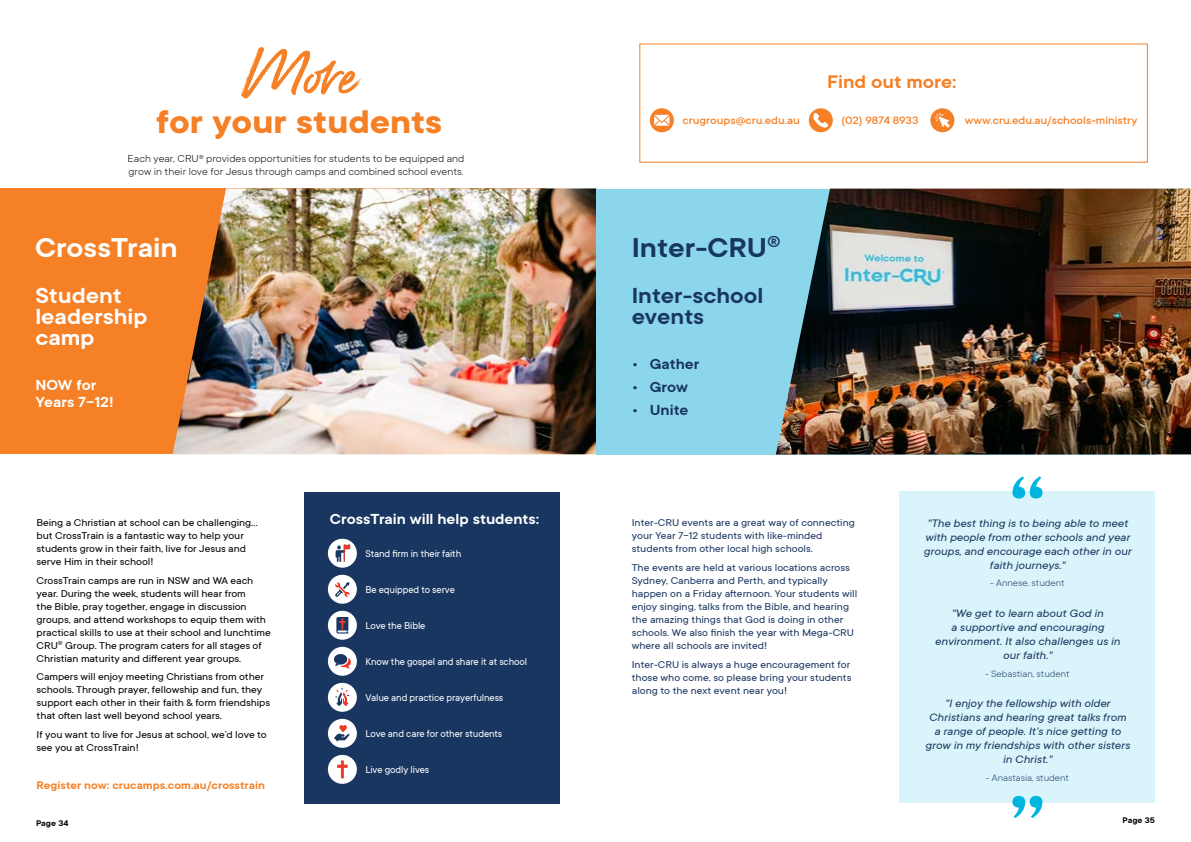
<style>
.page{position:relative;width:1191px;height:842px;background:#fff}
.page>*{position:absolute;margin:0;border:0;box-sizing:border-box;transform-origin:0 0}
.t1{font:117px "TT Commons";color:#00b6de;scale:1.09 1}
.t2{font:60px "Gotcha";color:#f58025;scale:1.09 1}
.t3{font:700 36px "TT Commons";color:#f58025;scale:1.09 1}
.t4{font:600 30px "TT Commons";color:#fff;scale:1.09 1}
.t5{font:600 30px "TT Commons";color:#193661;scale:1.09 1}
.t6{font:600 24px/21px "TT Commons";color:#fff;scale:1.09 1}
.t7{font:600 24px/21px "TT Commons";color:#193661;scale:1.09 1}
.t8{font:600 20px "TT Commons";color:#f58025;scale:1.09 1}
.t9{font:600 16px/17px "TT Commons";color:#fff;scale:1.09 1}
.t10{font:600 16px "TT Commons";color:#193661;scale:1.09 1}
.t11{font:italic 12px/14px "TT Commons";color:#193661;text-align:center;scale:1.09 1}
.t12{font:500 12px "TT Commons";color:#f58025;scale:1.09 1}
.t13{font:600 12px "TT Commons";color:#f58025;scale:1.09 1}
.t14{font:11px/13px "TT Commons";letter-spacing:-.005em;color:#000;scale:1.09 1}
.t15{font:11px/13px "TT Commons";color:#193661;scale:1.09 1}
.t16{font:11px "TT Commons";letter-spacing:-.01em;color:#fff}
.t17{font:300 11px/13px "TT Commons";color:#000;scale:1.09 1}
.t18{font:300 10px "TT Commons";color:#193661;scale:1.09 1}
.t19{font:600 9px "TT Commons";color:#000;scale:1.09 1}
</style>
<div class="page">
<div style="left:0;top:188px;width:545px;height:266px;background:#f58025"></div>
<img style="left:173px;top:188px;width:423px;height:266px">
<div style="left:304px;top:492px;width:256px;height:312px;background:#193661"></div>
<div style="left:328px;top:611px;width:29px;height:29px;background:#fff;border-radius:50%"></div>
<svg style="left:336px;top:617px;width:12px;height:16px"></svg>
<div style="left:328px;top:647px;width:29px;height:29px;background:#fff;border-radius:50%"></div>
<svg style="left:334px;top:654px;width:17px;height:14px"></svg>
<div style="left:328px;top:575px;width:29px;height:29px;background:#fff;border-radius:50%"></div>
<svg style="left:335px;top:582px;width:14px;height:15px"></svg>
<div style="left:328px;top:683px;width:29px;height:29px;background:#fff;border-radius:50%"></div>
<svg style="left:335px;top:688px;width:14px;height:18px"></svg>
<div style="left:328px;top:719px;width:29px;height:29px;background:#fff;border-radius:50%"></div>
<svg style="left:334px;top:725px;width:15px;height:16px"></svg>
<div style="left:328px;top:755px;width:29px;height:29px;background:#fff;border-radius:50%"></div>
<svg style="left:337px;top:760px;width:11px;height:18px"></svg>
<div style="left:328px;top:539px;width:29px;height:29px;background:#fff;border-radius:50%"></div>
<svg style="left:335px;top:545px;width:15px;height:17px"></svg>
<svg style="left:650px;top:108px;width:24px;height:24px"></svg>
<svg style="left:654px;top:115px;width:15px;height:11px"></svg>
<div style="left:808px;top:108px;width:24px;height:24px;background:#f58025;border-radius:50%"></div>
<svg style="left:813px;top:113px;width:15px;height:15px"></svg>
<div style="left:930px;top:108px;width:24px;height:24px;background:#f58025;border-radius:50%"></div>
<svg style="left:935px;top:113px;width:14px;height:15px"></svg>
<div style="left:596px;top:189px;width:559px;height:265px;background:#8cd6ec"></div>
<img style="left:776px;top:189px;width:415px;height:265px">
<div style="left:899px;top:491px;width:256px;height:312px;background:#d9f4fa"></div>
<h2 class="t2" style="left:245px;top:35px;width:103px">More</h2>
<h3 class="t3" style="left:156px;top:108px;width:264px">for your students</h3>
<p class="t17" style="left:128px;top:154px;width:310px">Each year, CRU<sup>®</sup> provides opportunities for students to be equipped and grow in their love for Jesus through camps and combined school events.</p>
<h3 class="t4" style="left:35px;top:236px;width:132px">CrossTrain</h3>
<h3 class="t6" style="left:35px;top:287px;width:104px">Student leadership camp</h3>
<h3 class="t9" style="left:35px;top:378px;width:73px">NOW for<br>Years 7-12!</h3>
<p class="t14" style="left:37px;top:517px;width:204px">Being a Christian at school can be challenging… but CrossTrain is a fantastic way to help your students grow in their faith, live for Jesus and serve Him in their school!</p>
<p class="t14" style="left:37px;top:575px;width:216px">CrossTrain camps are run in NSW and WA each year. During the week, students will hear from<br>the Bible, pray together, engage in discussion groups, and attend workshops to equip them with practical skills to use at their school and lunchtime CRU<sup>®</sup> Group. The program caters for all stages of Christian maturity and different year groups.</p>
<p class="t14" style="left:37px;top:672px;width:216px">Campers will enjoy meeting Christians from other schools. Through prayer, fellowship and fun, they support each other in their faith &amp; form friendships that often last well beyond school years.</p>
<p class="t14" style="left:37px;top:729px;width:212px">If you want to live for Jesus at school, we’d love to see you at CrossTrain!</p>
<p class="t13" style="left:37px;top:781px;width:211px">Register now: crucamps.com.au/crosstrain</p>
<p class="t19" style="left:36px;top:819px;width:31px">Page 34</p>
<h3 class="t9" style="left:330px;top:512px;width:194px">CrossTrain will help students:</h3>
<p class="t16" style="left:365px;top:549px;width:97px">Stand firm in their faith</p>
<p class="t16" style="left:365px;top:585px;width:91px">Be equipped to serve</p>
<p class="t16" style="left:365px;top:621px;width:62px">Love the Bible</p>
<p class="t16" style="left:365px;top:657px;width:163px">Know the gospel and share it at school</p>
<p class="t16" style="left:365px;top:693px;width:139px">Value and practice prayerfulness</p>
<p class="t16" style="left:365px;top:729px;width:138px">Love and care for other students</p>
<p class="t16" style="left:365px;top:765px;width:65px">Live godly lives</p>
<h3 class="t8" style="left:827px;top:74px;width:120px">Find out more:</h3>
<p class="t12" style="left:682px;top:116px;width:109px">crugroups@cru.edu.au</p>
<p class="t12" style="left:841px;top:116px;width:72px">(02) 9874 8933</p>
<p class="t12" style="left:965px;top:116px;width:160px">www.cru.edu.au/schools-ministry</p>
<h3 class="t5" style="left:632px;top:236px;width:138px">Inter-CRU<sup>®</sup></h3>
<h3 class="t7" style="left:632px;top:288px;width:122px">Inter-school events</h3>
<h3 class="t10" style="left:632px;top:358px;width:64px">• Gather</h3>
<h3 class="t10" style="left:632px;top:381px;width:53px">• Grow</h3>
<h3 class="t10" style="left:632px;top:403px;width:53px">• Unite</h3>
<p class="t15" style="left:632px;top:518px;width:206px">Inter-CRU events are a great way of connecting your Year 7-12 students with like-minded students from other local high schools.</p>
<p class="t15" style="left:632px;top:562px;width:208px">The events are held at various locations across Sydney, Canberra and Perth, and typically happen on a Friday afternoon. Your students will enjoy singing, talks from the Bible, and hearing the amazing things that God is doing in other schools. We also finish the year with Mega-CRU where all schools are invited!</p>
<p class="t15" style="left:632px;top:659px;width:203px;text-align:justify">Inter-CRU is always a huge encouragement for those who come, so please bring your students along to the next event near you!</p>
<h1 class="t1" style="left:1008px;top:469px;width:37px">“</h1>
<p class="t11" style="left:923px;top:517px;width:192px">"The best thing is to being able to meet with people from other schools and year groups, and encourage each other in our faith journeys."</p>
<p class="t18" style="left:990px;top:579px;width:70px">- Annese, student</p>
<p class="t11" style="left:935px;top:608px;width:171px">"We get to learn about God in<br>a supportive and encouraging environment. It also challenges us in our faith."</p>
<p class="t18" style="left:985px;top:670px;width:79px">- Sebastian, student</p>
<p class="t11" style="left:925px;top:698px;width:189px">"I enjoy the fellowship with older Christians and hearing great talks from a range of people. It’s nice getting to grow in my friendships with other sisters in Christ."</p>
<p class="t18" style="left:986px;top:774px;width:78px">- Anastasia, student</p>
<h1 class="t1" style="left:1046px;top:826px;width:37px;rotate:-180deg">“</h1>
<p class="t19" style="left:1122px;top:816px;width:31px">Page 35</p>
</div>
